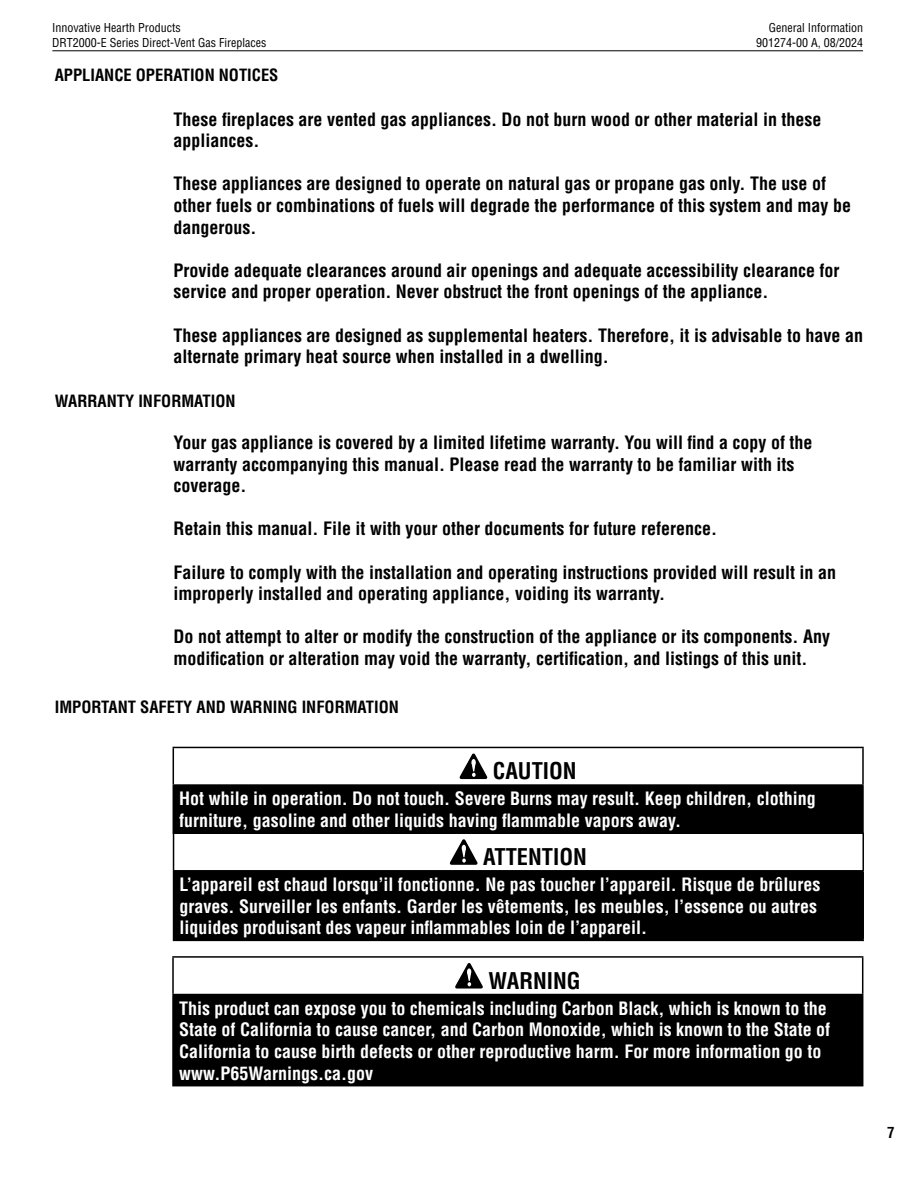
<style>
.page{position:relative;width:918px;height:1188px;background:#fff}
.page>*{position:absolute;margin:0;border:0;box-sizing:border-box;transform-origin:0 0}
.t1{font:700 condensed 22.5px "Helvetica";color:#000}
.t2{font:700 condensed 18px/21.6px "Helvetica";color:#000}
.t3{font:700 condensed 18px/21.6px "Helvetica";color:#fff}
.t4{font:700 condensed 16.5px "Helvetica";color:#000}
.t5{font:700 condensed 15px "Helvetica";color:#000}
.t6{font:condensed 12px/15px "Helvetica";color:#000;text-align:right}
</style>
<div class="page">
<hr style="left:52px;top:50px;width:811px;height:1px;background:#000">
<div style="left:173px;top:785px;width:690px;height:48px;background:#000"></div>
<hr style="left:173px;top:747px;width:691px;height:1px;background:#000">
<hr style="left:173px;top:748px;width:1px;height:36px;background:#000">
<hr style="left:862px;top:748px;width:2px;height:36px;background:#000">
<hr style="left:173px;top:784px;width:691px;height:2px;background:#000">
<hr style="left:862px;top:786px;width:2px;height:46px;background:#000">
<svg style="left:457px;top:748px;width:34px;height:32px"></svg>
<div style="left:174px;top:871px;width:689px;height:69px;background:#000"></div>
<hr style="left:173px;top:832px;width:691px;height:2px;background:#000">
<hr style="left:173px;top:834px;width:1px;height:36px;background:#000">
<hr style="left:862px;top:834px;width:2px;height:36px;background:#000">
<hr style="left:173px;top:870px;width:691px;height:2px;background:#000">
<hr style="left:173px;top:872px;width:1px;height:68px;background:#000">
<hr style="left:862px;top:872px;width:2px;height:68px;background:#000">
<hr style="left:173px;top:940px;width:691px;height:1px;background:#000">
<svg style="left:449px;top:839px;width:29px;height:26px"></svg>
<div style="left:173px;top:995px;width:690px;height:91px;background:#000"></div>
<hr style="left:172px;top:956px;width:691px;height:2px;background:#000">
<hr style="left:172px;top:958px;width:2px;height:36px;background:#000">
<hr style="left:862px;top:958px;width:1px;height:36px;background:#000">
<hr style="left:172px;top:994px;width:691px;height:1px;background:#000">
<hr style="left:172px;top:995px;width:2px;height:90px;background:#000">
<hr style="left:172px;top:1085px;width:691px;height:1px;background:#000">
<svg style="left:455px;top:963px;width:28px;height:26px"></svg>
<p class="t6" style="left:52px;top:20px;width:216px;text-align:left">Innovative Hearth Products<br>DRT2000-E Series Direct-Vent Gas Fireplaces</p>
<p class="t4" style="left:55px;top:65px;width:225px">APPLIANCE OPERATION NOTICES</p>
<p class="t6" style="left:756px;top:20px;width:109px">General Information<br>901274-00 A, 08/2024</p>
<p class="t2" style="left:174px;top:108px;width:649px">These fireplaces are vented gas appliances. Do not burn wood or other material in these appliances.</p>
<p class="t2" style="left:174px;top:173px;width:679px">These appliances are designed to operate on natural gas or propane gas only. The use of other fuels or combinations of fuels will degrade the performance of this system and may be dangerous.</p>
<p class="t2" style="left:174px;top:259px;width:667px">Provide adequate clearances around air openings and adequate accessibility clearance for service and proper operation. Never obstruct the front openings of the appliance.</p>
<p class="t2" style="left:174px;top:324px;width:691px">These appliances are designed as supplemental heaters. Therefore, it is advisable to have an alternate primary heat source when installed in a dwelling.</p>
<p class="t4" style="left:55px;top:390px;width:182px">WARRANTY INFORMATION</p>
<p class="t2" style="left:174px;top:432px;width:641px">Your gas appliance is covered by a limited lifetime warranty. You will find a copy of the warranty accompanying this manual. Please read the warranty to be familiar with its coverage.</p>
<p class="t2" style="left:174px;top:518px;width:545px">Retain this manual. File it with your other documents for future reference.</p>
<p class="t2" style="left:174px;top:561px;width:664px">Failure to comply with the installation and operating instructions provided will result in an improperly installed and operating appliance, voiding its warranty.</p>
<p class="t2" style="left:174px;top:626px;width:658px">Do not attempt to alter or modify the construction of the appliance or its components. Any modification or alteration may void the warranty, certification, and listings of this unit.</p>
<p class="t4" style="left:55px;top:697px;width:346px">IMPORTANT SAFETY AND WARNING INFORMATION</p>
<p class="t1" style="left:493px;top:757px;width:85px">CAUTION</p>
<p class="t3" style="left:179px;top:788px;width:638px">Hot while in operation. Do not touch. Severe Burns may result. Keep children, clothing furniture, gasoline and other liquids having flammable vapors away.</p>
<p class="t1" style="left:483px;top:843px;width:105px">ATTENTION</p>
<p class="t3" style="left:180px;top:874px;width:642px">L’appareil est chaud lorsqu’il fonctionne. Ne pas toucher l’appareil. Risque de brûlures graves. Surveiller les enfants. Garder les vêtements, les meubles, l’essence ou autres liquides produisant des vapeur inflammables loin de l’appareil.</p>
<p class="t1" style="left:489px;top:966px;width:94px">WARNING</p>
<p class="t3" style="left:179px;top:997px;width:653px">This product can expose you to chemicals including Carbon Black, which is known to the State of California to cause cancer, and Carbon Monoxide, which is known to the State of California to cause birth defects or other reproductive harm. For more information go to www.P65Warnings.ca.gov</p>
<p class="t5" style="left:887px;top:1123px;width:9px">7</p>
</div>
